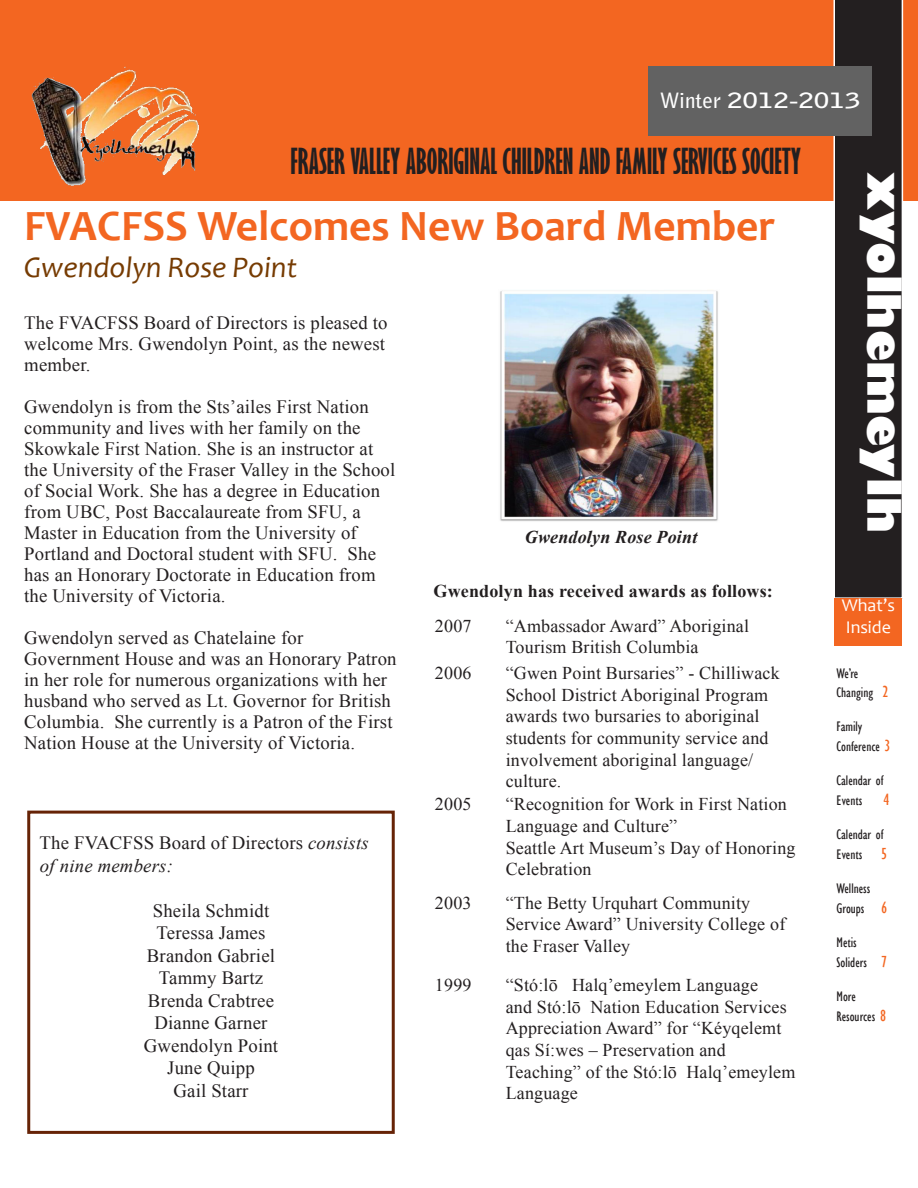
<style>
.page{position:relative;width:918px;height:1188px;background:#fff}
.page>*{position:absolute;margin:0;border:0;box-sizing:border-box;transform-origin:0 0}
.t1{font:800 45px "Gill Sans";color:#fff}
.t2{font:700 43.5px "Candara";color:#f36621}
.t3{font:700 extra-condensed 33px "Gill Sans";color:#231f20}
.t4{font:italic 30px "Candara";color:#763b02}
.t5{font:700 21px "Bell Gothic Std";color:#fff}
.t6{font:18.75px/21px "Times New Roman";letter-spacing:.01em;color:#231f20}
.t7{font:18px/21.6px "Times New Roman";letter-spacing:.01em;color:#231f20}
.t8{font:700 18px "Times New Roman";letter-spacing:.01em;color:#231f20}
.t9{font:italic 700 18px "Times New Roman";letter-spacing:.01em;color:#231f20}
.t10{font:18px/21.6px "Candara";color:#fff}
.t11{font:condensed 16.5px "Gill Sans";color:#f36621}
.t12{font:condensed 14.25px/19.8px "Gill Sans";color:#231f20}
.s1{font-style:italic}
.s2{font-size:16.5px;color:#f36621}
</style>
<div class="page">
<div style="left:0;top:0;width:918px;height:200px;background:#f36621"></div>
<div style="left:833px;top:0;width:70px;height:599px;background:#231f20"></div>
<img style="left:31px;top:67px;width:168px;height:119px">
<div style="left:835px;top:598px;width:67px;height:47px;background:#f36621"></div>
<div style="left:649px;top:67px;width:223px;height:69px;background:#626262"></div>
<div style="left:27px;top:811px;width:368px;height:323px;border:3px solid #662306"></div>
<img style="left:500px;top:290px;width:218px;height:231px">
<p class="t5" style="left:660px;top:87px;width:202px">Winter 2012-2013</p>
<p class="t3" style="left:291px;top:141px;width:512px">FRASER VALLEY ABORIGINAL CHILDREN AND FAMILY SERVICES SOCIETY</p>
<p class="t2" style="left:24px;top:198px;width:752px">FVACFSS Welcomes New Board Member</p>
<p class="t4" style="left:24px;top:249px;width:275px">Gwendolyn Rose Point</p>
<p class="t6" style="left:24px;top:312px;width:365px">The FVACFSS Board of Directors is pleased to welcome Mrs. Gwendolyn Point, as the newest member.</p>
<p class="t6" style="left:24px;top:396px;width:373px">Gwendolyn is from the Sts’ailes First Nation community and lives with her family on the Skowkale First Nation. She is an instructor at the University of the Fraser Valley in the School of Social Work. She has a degree in Education from UBC, Post Baccalaureate from SFU, a Master in Education from the University of Portland and Doctoral student with SFU. She has an Honorary Doctorate in Education from the University of Victoria.</p>
<p class="t6" style="left:24px;top:627px;width:374px">Gwendolyn served as Chatelaine for Government House and was an Honorary Patron in her role for numerous organizations with her husband who served as Lt. Governor for British Columbia. She currently is a Patron of the First Nation House at the University of Victoria.</p>
<p class="t6" style="left:40px;top:831px;width:331px;line-height:22.5px">The FVACFSS Board of Directors <span class="s1">consists of nine members:</span></p>
<p class="t6" style="left:153px;top:900px;width:118px">Sheila Schmidt</p>
<p class="t6" style="left:157px;top:922px;width:110px">Teressa James</p>
<p class="t6" style="left:147px;top:945px;width:130px">Brandon Gabriel</p>
<p class="t6" style="left:159px;top:967px;width:106px">Tammy Bartz</p>
<p class="t6" style="left:148px;top:990px;width:128px">Brenda Crabtree</p>
<p class="t6" style="left:154px;top:1012px;width:115px">Dianne Garner</p>
<p class="t6" style="left:144px;top:1035px;width:136px">Gwendolyn Point</p>
<p class="t6" style="left:167px;top:1057px;width:89px">June Quipp</p>
<p class="t6" style="left:173px;top:1080px;width:77px">Gail Starr</p>
<p class="t9" style="left:525px;top:524px;width:174px">Gwendolyn Rose Point</p>
<p class="t8" style="left:434px;top:579px;width:341px">Gwendolyn has received awards as follows:</p>
<p class="t7" style="left:435px;top:615px;width:38px">2007</p>
<p class="t7" style="left:506px;top:615px;width:245px">“Ambassador Award” Aboriginal<br>Tourism British Columbia</p>
<p class="t7" style="left:435px;top:662px;width:38px">2006</p>
<p class="t7" style="left:506px;top:662px;width:276px">“Gwen Point Bursaries” - Chilliwack<br>School District Aboriginal Program awards two bursaries to aboriginal students for community service and involvement aboriginal language/ culture.</p>
<p class="t7" style="left:435px;top:793px;width:38px">2005</p>
<p class="t7" style="left:506px;top:793px;width:283px">“Recognition for Work in First Nation<br>Language and Culture”</p>
<p class="t7" style="left:506px;top:836px;width:291px">Seattle Art Museum’s Day of Honoring<br>Celebration</p>
<p class="t7" style="left:435px;top:892px;width:38px">2003</p>
<p class="t7" style="left:506px;top:892px;width:281px">“The Betty Urquhart Community<br>Service Award” University College of the Fraser Valley</p>
<p class="t7" style="left:435px;top:974px;width:38px">1999</p>
<p class="t7" style="left:506px;top:974px;width:291px">“Stó:lō Halq’emeylem Language<br>and Stó:lō Nation Education Services<br>Appreciation Award” for “Kéyqelemt qas Sí:wes – Preservation and<br>Teaching” of the Stó:lō Halq’emeylem<br>Language</p>
<p class="t1" style="left:912px;top:172px;width:362px;rotate:90deg">xyolhemeylh</p>
<p class="t10" style="left:842px;top:594px;width:55px">What’s<br>Inside</p>
<p class="t12" style="left:836px;top:663px;width:23px">We’re</p>
<p class="t12" style="left:836px;top:683px;width:54px">Changing <span class="s2">2</span></p>
<p class="t12" style="left:836px;top:716px;width:27px">Family</p>
<p class="t12" style="left:836px;top:736px;width:56px">Conference <span class="s2">3</span></p>
<p class="t12" style="left:836px;top:770px;width:49px">Calendar of<br>Events</p>
<p class="t11" style="left:884px;top:789px;width:8px">4</p>
<p class="t12" style="left:836px;top:824px;width:52px">Calendar of<br>Events <span class="s2">5</span></p>
<p class="t12" style="left:836px;top:878px;width:52px">Wellness<br>Groups <span class="s2">6</span></p>
<p class="t12" style="left:836px;top:932px;width:22px">Metis</p>
<p class="t12" style="left:836px;top:952px;width:52px">Soliders <span class="s2">7</span></p>
<p class="t12" style="left:836px;top:986px;width:21px">More</p>
<p class="t12" style="left:836px;top:1006px;width:51px">Resources <span class="s2">8</span></p>
</div>
